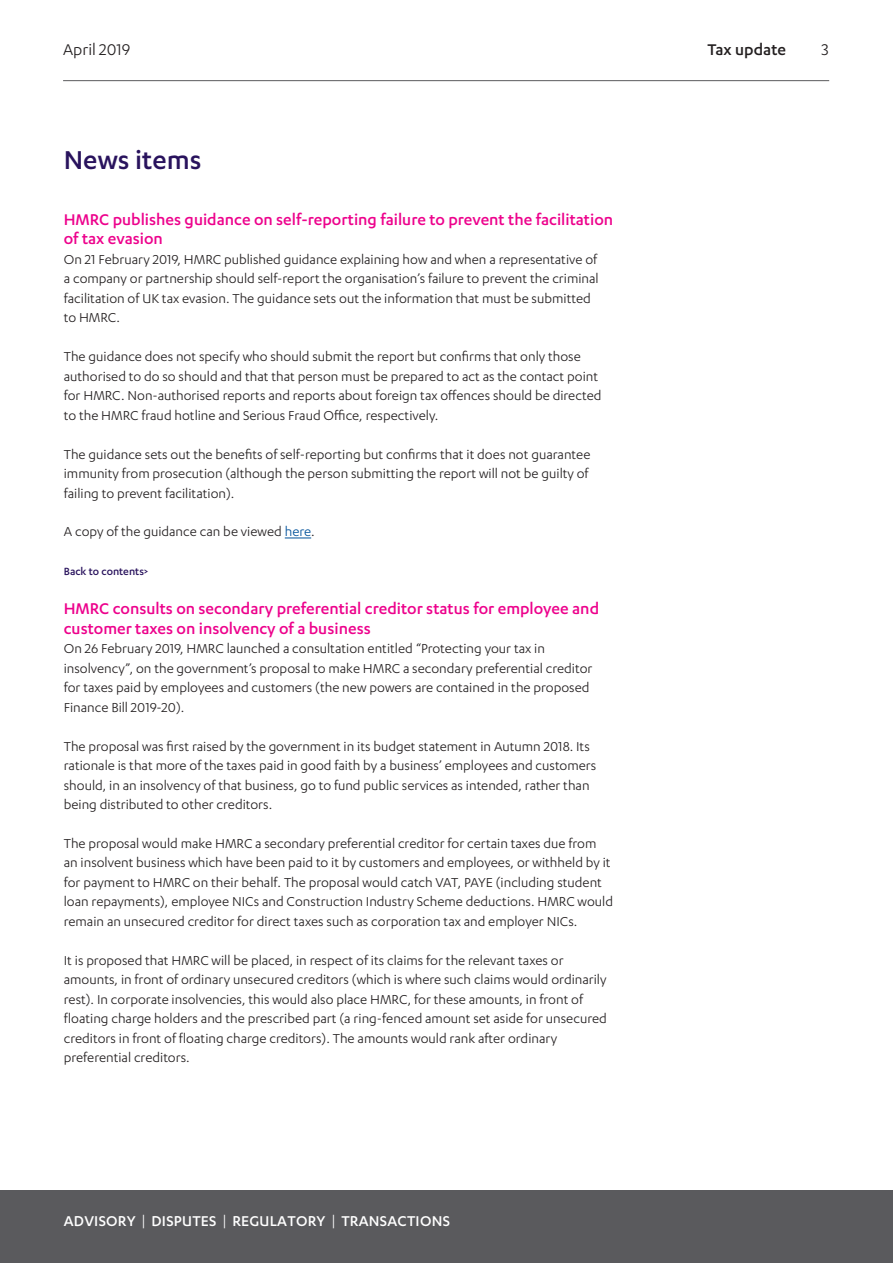
<style>
.page{position:relative;width:893px;height:1263px;background:#fff}
.page>*{position:absolute;margin:0;border:0;box-sizing:border-box;transform-origin:0 0}
.Heading_1{font:500 30px "Karbon";color:#29135d}
.Heading_2__pink{font:500 18px/19.5px "Karbon";color:#ed028c}
.t1{font:18px "Karbon";color:#231f20}
.t2{font:500 18px "Karbon";color:#231f20}
.t3{font:500 16.5px "Karbon";letter-spacing:.015em;color:#fff}
.Body{font:15px/19.5px "Karbon";color:#231f20}
.Body-2{font:500 12px "Karbon";color:#29135d}
.s1{color:#01519a}
.s2{font-weight:400}
</style>
<div class="page">
<hr style="left:63px;top:80px;width:766px;height:1px;background:#5a5a5d">
<div style="left:0;top:1191px;width:893px;height:72px;background:#5a5a5d"></div>
<svg style="left:285px;top:538px;width:26px;height:1px"></svg>
<p class="t1" style="left:63px;top:39px;width:69px">April 2019</p>
<p class="t2" style="left:707px;top:39px;width:80px">Tax update</p>
<p class="t1" style="left:821px;top:39px;width:9px">3</p>
<p class="Heading_1" style="left:64px;top:143px;width:139px">News items</p>
<p class="Heading_2__pink" style="left:64px;top:209px;width:551px">HMRC publishes guidance on self-reporting failure to prevent the facilitation of tax evasion</p>
<p class="Body" style="left:64px;top:249px;width:536px">On 21 February 2019, HMRC published guidance explaining how and when a representative of a company or partnership should self-report the organisation’s failure to prevent the criminal facilitation of UK tax evasion. The guidance sets out the information that must be submitted to HMRC.</p>
<p class="Body" style="left:64px;top:346px;width:539px">The guidance does not specify who should submit the report but confirms that only those authorised to do so should and that that person must be prepared to act as the contact point for HMRC. Non-authorised reports and reports about foreign tax offences should be directed to the HMRC fraud hotline and Serious Fraud Office, respectively.</p>
<p class="Body" style="left:64px;top:444px;width:528px;text-align:justify">The guidance sets out the benefits of self-reporting but confirms that it does not guarantee immunity from prosecution (although the person submitting the report will not be guilty of failing to prevent facilitation).</p>
<p class="Body" style="left:64px;top:522px;width:252px">A copy of the guidance can be viewed <span class="s1">here</span>.</p>
<p class="Body-2" style="left:64px;top:565px;width:86px">Back to contents&gt;</p>
<p class="Heading_2__pink" style="left:64px;top:598px;width:537px">HMRC consults on secondary preferential creditor status for employee and customer taxes on insolvency of a business</p>
<p class="Body" style="left:64px;top:638px;width:530px">On 26 February 2019, HMRC launched a consultation entitled “Protecting your tax in insolvency”, on the government’s proposal to make HMRC a secondary preferential creditor for taxes paid by employees and customers (the new powers are contained in the proposed Finance Bill 2019-20).</p>
<p class="Body" style="left:64px;top:736px;width:534px">The proposal was first raised by the government in its budget statement in Autumn 2018. Its rationale is that more of the taxes paid in good faith by a business’ employees and customers should, in an insolvency of that business, go to fund public services as intended, rather than being distributed to other creditors.</p>
<p class="Body" style="left:64px;top:833px;width:551px">The proposal would make HMRC a secondary preferential creditor for certain taxes due from an insolvent business which have been paid to it by customers and employees, or withheld by it for payment to HMRC on their behalf. The proposal would catch VAT, PAYE (including student loan repayments), employee NICs and Construction Industry Scheme deductions. HMRC would remain an unsecured creditor for direct taxes such as corporation tax and employer NICs.</p>
<p class="Body" style="left:64px;top:950px;width:545px">It is proposed that HMRC will be placed, in respect of its claims for the relevant taxes or amounts, in front of ordinary unsecured creditors (which is where such claims would ordinarily rest). In corporate insolvencies, this would also place HMRC, for these amounts, in front of floating charge holders and the prescribed part (a ring-fenced amount set aside for unsecured creditors in front of floating charge creditors). The amounts would rank after ordinary preferential creditors.</p>
<p class="t3" style="left:64px;top:1212px;width:388px">ADVISORY <span class="s2">|</span> DISPUTES <span class="s2">|</span> REGULATORY <span class="s2">|</span> TRANSACTIONS</p>
</div>
